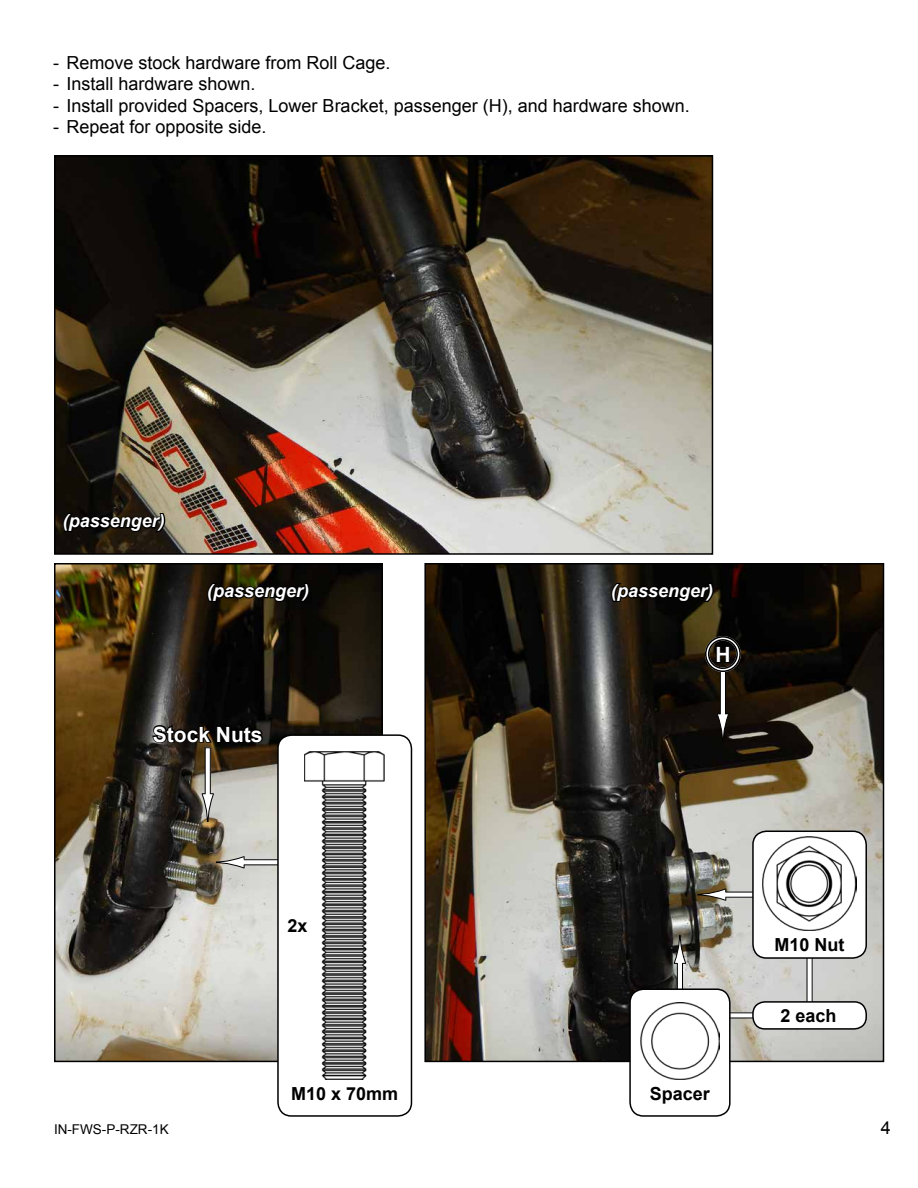
<style>
.page{position:relative;width:918px;height:1188px;background:#fff}
.page>*{position:absolute;margin:0;border:0;box-sizing:border-box;transform-origin:0 0}
.t1{font:700 21px "Arial";color:#fff}
.t2{font:18px "Arial";color:#000}
.t3{font:italic 700 18px "Arial";color:#fff}
.t4{font:700 18px "Arial";color:#000}
.t5{font:13.5px "Arial";color:#000}
</style>
<div class="page">
<img style="left:57px;top:158px;width:653px;height:394px">
<div style="left:54px;top:155px;width:659px;height:400px;border:2px solid #000"></div>
<svg style="left:61px;top:512px;width:106px;height:22px;background:#110e09"></svg>
<img style="left:57px;top:566px;width:323px;height:493px">
<div style="left:54px;top:563px;width:329px;height:499px;border:2px solid #000"></div>
<svg style="left:206px;top:582px;width:105px;height:22px;background:#100c03"></svg>
<svg style="left:151px;top:711px;width:113px;height:34px;background:#191714"></svg>
<div style="left:205px;top:748px;width:5px;height:46px;background:#fff"></div>
<div style="left:205px;top:747px;width:6px;height:47px;border:1px solid #000"></div>
<svg style="left:201px;top:793px;width:13px;height:29px"></svg>
<div style="left:244px;top:860px;width:46px;height:5px;background:#fff"></div>
<div style="left:243px;top:859px;width:47px;height:6px;border:1px solid #000"></div>
<svg style="left:216px;top:856px;width:29px;height:13px"></svg>
<div style="left:278px;top:735px;width:133px;height:381px;background:#fff;border-radius:14px"></div>
<div style="left:277px;top:734px;width:135px;height:383px;border:2px solid #000;border-radius:14px"></div>
<img style="left:305px;top:752px;width:80px;height:320px">
<svg style="left:321px;top:1072px;width:46px;height:8px"></svg>
<svg style="left:305px;top:916px;width:7px;height:19px"></svg>
<img style="left:427px;top:566px;width:454px;height:493px">
<div style="left:424px;top:563px;width:460px;height:499px;border:2px solid #000"></div>
<div style="left:720px;top:668px;width:5px;height:46px;background:#fff"></div>
<div style="left:720px;top:667px;width:6px;height:48px;border:1px solid #000"></div>
<svg style="left:716px;top:713px;width:14px;height:29px"></svg>
<svg style="left:715px;top:644px;width:16px;height:20px"></svg>
<div style="left:705px;top:636px;width:36px;height:36px;border:4px solid #fff;border-radius:50%"></div>
<div style="left:705px;top:636px;width:36px;height:36px;border:1px solid #000;border-radius:50%"></div>
<div style="left:708px;top:639px;width:30px;height:30px;border:1px solid #000;border-radius:50%"></div>
<div style="left:677px;top:963px;width:6px;height:46px;background:#fff"></div>
<div style="left:677px;top:963px;width:6px;height:47px;border:1px solid #000"></div>
<svg style="left:673px;top:936px;width:14px;height:28px"></svg>
<svg style="left:610px;top:582px;width:105px;height:22px;background:#0a0704"></svg>
<div style="left:719px;top:1013px;width:47px;height:5px;background:#fff"></div>
<div style="left:807px;top:933px;width:5px;height:88px;background:#fff"></div>
<div style="left:753px;top:1002px;width:113px;height:27px;background:#fff;border-radius:12px"></div>
<div style="left:752px;top:1001px;width:115px;height:29px;border:2px solid #000;border-radius:12px"></div>
<div style="left:630px;top:989px;width:100px;height:127px;background:#fff;border-radius:14px"></div>
<div style="left:629px;top:988px;width:102px;height:129px;border:2px solid #000;border-radius:14px"></div>
<img style="left:641px;top:1002px;width:78px;height:78px">
<div style="left:725px;top:892px;width:47px;height:5px;background:#fff"></div>
<svg style="left:697px;top:888px;width:30px;height:13px"></svg>
<div style="left:753px;top:831px;width:113px;height:127px;background:#fff;border-radius:14px"></div>
<div style="left:752px;top:831px;width:115px;height:128px;border:2px solid #000;border-radius:14px"></div>
<img style="left:762px;top:836px;width:95px;height:80px">
<svg style="left:774px;top:906px;width:73px;height:25px"></svg>
<p class="t2" style="left:53px;top:50px;width:339px">- Remove stock hardware from Roll Cage.</p>
<p class="t2" style="left:53px;top:72px;width:204px">- Install hardware shown.</p>
<p class="t2" style="left:53px;top:94px;width:638px">- Install provided Spacers, Lower Bracket, passenger (H), and hardware shown.</p>
<p class="t2" style="left:53px;top:115px;width:215px">- Repeat for opposite side.</p>
<p class="t3" style="left:63px;top:509px;width:104px">(passenger)</p>
<p class="t3" style="left:207px;top:579px;width:104px">(passenger)</p>
<p class="t1" style="left:153px;top:720px;width:111px">Stock Nuts</p>
<p class="t4" style="left:287px;top:914px;width:22px">2x</p>
<p class="t4" style="left:291px;top:1082px;width:109px">M10 x 70mm</p>
<p class="t3" style="left:611px;top:579px;width:104px">(passenger)</p>
<p class="t1" style="left:715px;top:640px;width:17px">H</p>
<p class="t4" style="left:650px;top:1082px;width:62px">Spacer</p>
<p class="t4" style="left:775px;top:932px;width:72px">M10 Nut</p>
<p class="t4" style="left:780px;top:1004px;width:58px">2 each</p>
<p class="t5" style="left:54px;top:1120px;width:116px">IN-FWS-P-RZR-1K</p>
<p class="t2" style="left:881px;top:1116px;width:12px">4</p>
</div>
